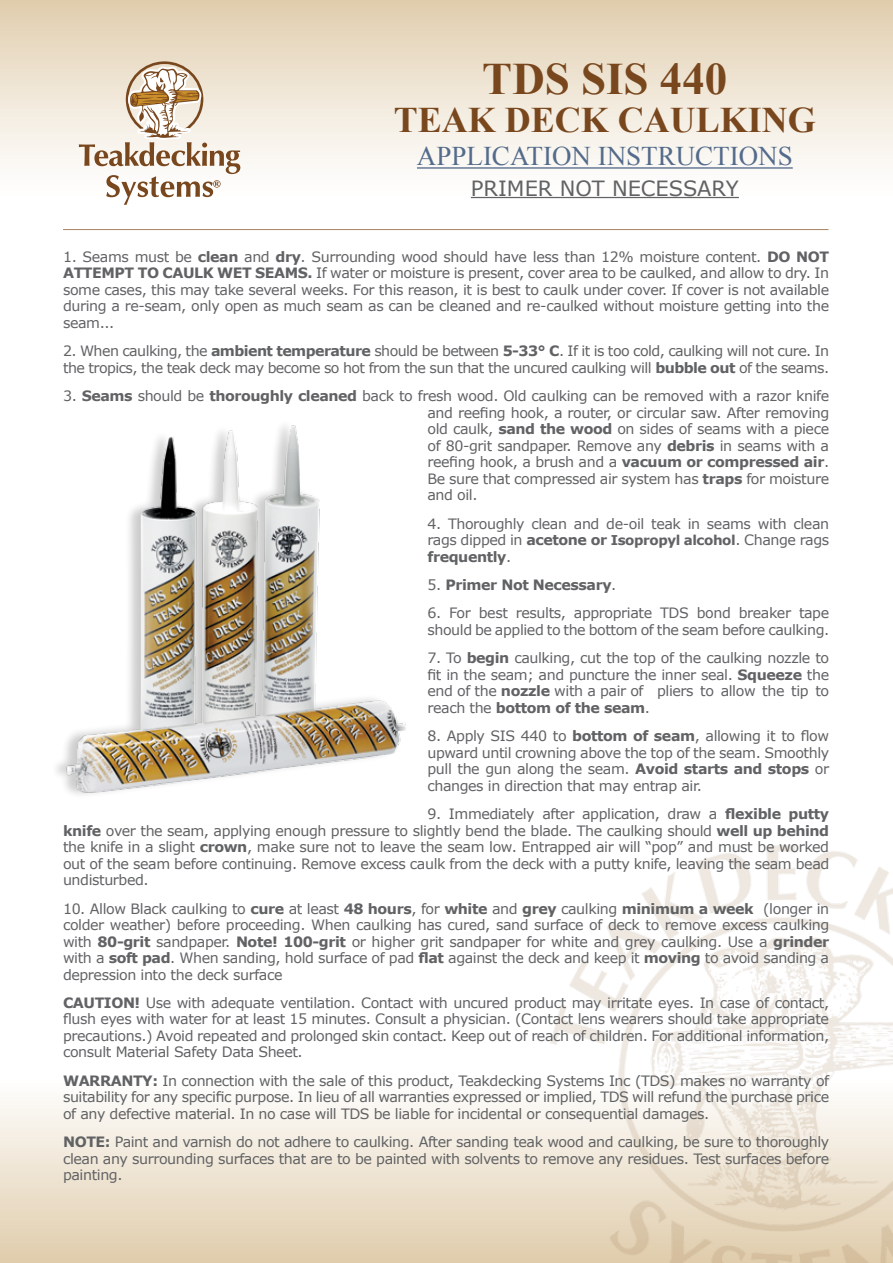
<style>
.page{position:relative;width:893px;height:1263px;background:#fff}
.page>*{position:absolute;margin:0;border:0;box-sizing:border-box;transform-origin:0 0}
.t1{font:700 45px "Times New Roman";color:#79471d}
.t2{font:700 36px "Times New Roman";color:#79471d}
.t3{font:27px "Times New Roman";color:#546b8b}
.t4{font:21px "Verdana";color:#616264}
.t5{font:14.25px/16.5px "Verdana";letter-spacing:-.03em;color:#616264;text-align:justify}
.t6{font:700 14.25px "Verdana";letter-spacing:-.03em;color:#616264}
.s1{font-weight:700}
.s2{font-weight:700;font-size:13.5px}
.s3{font-weight:400}
</style>
<div class="page">
<div style="left:0;top:1080px;width:893px;height:183px;background:linear-gradient(to bottom,#fefefe,#e0ccac)"></div>
<div style="left:0;top:0;width:893px;height:197px;background:linear-gradient(to bottom,#e1ceaf,#fff)"></div>
<img style="left:551px;top:845px;width:342px;height:418px">
<hr style="left:417px;top:167px;width:376px;height:2px;background:#546b8b">
<hr style="left:471px;top:197px;width:268px;height:1px;background:#616264">
<hr style="left:63px;top:229px;width:765px;height:1px;background:#a98363">
<svg style="left:79px;top:61px;width:161px;height:144px"></svg>
<img style="left:56px;top:425px;width:350px;height:370px">
<h1 class="t1" style="left:482px;top:48px;width:247px">TDS SIS 440</h1>
<h2 class="t2" style="left:394px;top:95px;width:424px">TEAK DECK CAULKING</h2>
<h3 class="t3" style="left:417px;top:138px;width:377px">APPLICATION INSTRUCTIONS</h3>
<h3 class="t4" style="left:471px;top:174px;width:269px">PRIMER NOT NECESSARY</h3>
<p class="t5" style="left:63px;top:248px;width:768px">1. Seams must be <span class="s1">clean</span> and <span class="s1">dry</span>. Surrounding wood should have less than 12% moisture content. <span class="s1">DO NOT ATTEMPT TO CAULK WET SEAMS.</span> If water or moisture is present, cover area to be caulked, and allow to dry. In some cases, this may take several weeks. For this reason, it is best to caulk under cover. If cover is not available during a re-seam, only open as much seam as can be cleaned and re-caulked without moisture getting into the seam...</p>
<p class="t5" style="left:63px;top:343px;width:768px">2. When caulking, the <span class="s1">ambient temperature</span> should be between <span class="s1">5-33° C</span>. If it is too cold, caulking will not cure. In the tropics, the teak deck may become so hot from the sun that the uncured caulking will <span class="s1">bubble out</span> of the seams.</p>
<p class="t5" style="left:427px;top:387px;width:403px;text-indent:-364px">3. <span class="s1">Seams</span> should be <span class="s1">thoroughly cleaned</span> back to fresh wood. Old caulking can be removed with a razor knife and reefing hook, a router, or circular saw. After removing old caulk, <span class="s1">sand the wood</span> on sides of seams with a piece of 80-grit sandpaper. Remove any <span class="s1">debris</span> in seams with a reefing hook, a brush and a <span class="s1">vacuum or compressed air</span>.<br>Be sure that compressed air system has <span class="s1">traps</span> for moisture and oil.</p>
<p class="t5" style="left:427px;top:515px;width:403px">4. Thoroughly clean and de-oil teak in seams with clean rags dipped in <span class="s1">acetone or</span> <span class="s2">Isopropyl alcohol</span>. Change rags <span class="s1">frequently</span>.</p>
<p class="t6" style="left:427px;top:575px;width:190px"><span class="s3">5.</span> Primer Not Necessary<span class="s3">.</span></p>
<p class="t5" style="left:427px;top:605px;width:403px">6. For best results, appropriate TDS bond breaker tape should be applied to the bottom of the seam before caulking.</p>
<p class="t5" style="left:427px;top:650px;width:403px">7. To <span class="s1">begin</span> caulking, cut the top of the caulking nozzle to fit in the seam; and puncture the inner seal. <span class="s1">Squeeze</span> the end of the <span class="s1">nozzle</span> with a pair of pliers to allow the tip to reach the <span class="s1">bottom of the seam</span>.</p>
<p class="t5" style="left:427px;top:727px;width:403px">8. Apply SIS 440 to <span class="s1">bottom of seam</span>, allowing it to flow upward until crowning above the top of the seam. Smoothly pull the gun along the seam. <span class="s1">Avoid starts and stops</span> or changes in direction that may entrap air.</p>
<p class="t5" style="left:63px;top:805px;width:768px;text-indent:364px">9. Immediately after application, draw a <span class="s1">flexible putty knife</span> over the seam, applying enough pressure to slightly bend the blade. The caulking should <span class="s1">well up behind </span>the knife in a slight <span class="s1">crown</span>, make sure not to leave the seam low. Entrapped air will “pop” and must be worked out of the seam before continuing. Remove excess caulk from the deck with a putty knife, leaving the seam bead undisturbed.</p>
<p class="t5" style="left:63px;top:900px;width:768px">10. Allow Black caulking to <span class="s1">cure</span> at least <span class="s1">48 hours</span>, for <span class="s1">white</span> and <span class="s1">grey</span> caulking <span class="s1">minimum a week</span> (longer in colder weather) before proceeding. When caulking has cured, sand surface of deck to remove excess caulking with <span class="s1">80-grit</span> sandpaper. <span class="s1">Note! 100-grit</span> or higher grit sandpaper for white and grey caulking. Use a <span class="s1">grinder </span>with a <span class="s1">soft pad</span>. When sanding, hold surface of pad <span class="s1">flat</span> against the deck and keep it <span class="s1">moving</span> to avoid sanding a depression into the deck surface</p>
<p class="t5" style="left:63px;top:994px;width:768px"><span class="s1">CAUTION!</span> Use with adequate ventilation. Contact with uncured product may irritate eyes. In case of contact, flush eyes with water for at least 15 minutes. Consult a physician. (Contact lens wearers should take appropriate precautions.) Avoid repeated and prolonged skin contact. Keep out of reach of children. For additional information, consult Material Safety Data Sheet.</p>
<p class="t5" style="left:63px;top:1072px;width:768px"><span class="s1">WARRANTY:</span> In connection with the sale of this product, Teakdecking Systems Inc (TDS) makes no warranty of suitability for any specific purpose. In lieu of all warranties expressed or implied, TDS will refund the purchase price of any defective material. In no case will TDS be liable for incidental or consequential damages.</p>
<p class="t5" style="left:63px;top:1134px;width:768px"><span class="s1">NOTE:</span> Paint and varnish do not adhere to caulking. After sanding teak wood and caulking, be sure to thoroughly clean any surrounding surfaces that are to be painted with solvents to remove any residues. Test surfaces before painting.</p>
</div>
